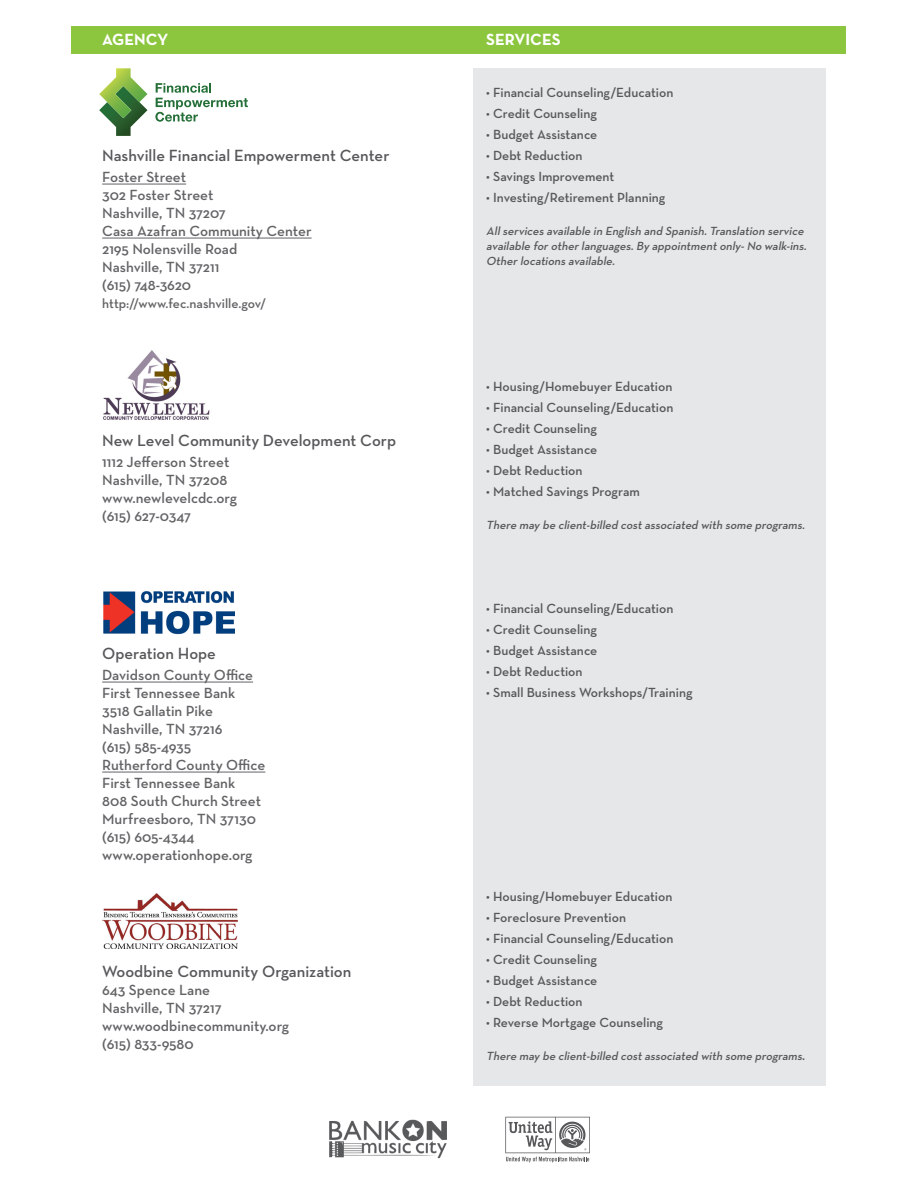
<style>
.page{position:relative;width:918px;height:1188px;background:#fff}
.page>*{position:absolute;margin:0;border:0;box-sizing:border-box;transform-origin:0 0}
.t1{font:600 16.5px "Neutra Text";color:#57585a}
.t2{font:700 16.5px "Neutra Text";color:#fff}
.t3{font:600 15px "Neutra Text";color:#636366}
.t4{font:600 13.5px "Neutra Text";color:#57585a}
.t5{font:600 13.5px "Neutra Text";color:#636366}
.t6{font:italic 600 12px/15px "Neutra Text";color:#57585a}
.s1{font-style:normal;font-size:13.5px}
</style>
<div class="page">
<div style="left:72px;top:26px;width:774px;height:27px;background:#8bc63e"></div>
<hr style="left:102px;top:184px;width:84px;height:1px;background:#636366">
<hr style="left:102px;top:238px;width:210px;height:1px;background:#636366">
<hr style="left:102px;top:682px;width:151px;height:1px;background:#636366">
<hr style="left:102px;top:772px;width:163px;height:1px;background:#636366">
<div style="left:473px;top:68px;width:352px;height:1017px;background:#e6e7e9"></div>
<img style="left:329px;top:1120px;width:118px;height:39px">
<svg style="left:505px;top:1117px;width:85px;height:45px"></svg>
<svg style="left:99px;top:68px;width:48px;height:68px"></svg>
<svg style="left:155px;top:83px;width:93px;height:39px"></svg>
<img style="left:103px;top:350px;width:107px;height:70px">
<img style="left:103px;top:591px;width:132px;height:44px">
<img style="left:102px;top:893px;width:136px;height:56px">
<p class="t2" style="left:102px;top:29px;width:68px">AGENCY</p>
<p class="t2" style="left:486px;top:29px;width:76px">SERVICES</p>
<p class="t1" style="left:102px;top:145px;width:289px">Nashville Financial Empowerment Center</p>
<p class="t3" style="left:102px;top:168px;width:85px">Foster Street</p>
<p class="t3" style="left:102px;top:186px;width:113px">302 Foster Street</p>
<p class="t3" style="left:102px;top:204px;width:125px">Nashville, TN 37207</p>
<p class="t3" style="left:102px;top:222px;width:211px">Casa Azafran Community Center</p>
<p class="t3" style="left:102px;top:240px;width:137px">2195 Nolensville Road</p>
<p class="t3" style="left:102px;top:258px;width:119px">Nashville, TN 37211</p>
<p class="t3" style="left:102px;top:276px;width:90px">(615) 748-3620</p>
<p class="t5" style="left:102px;top:295px;width:165px">http://www.fec.nashville.gov/</p>
<p class="t1" style="left:102px;top:430px;width:295px">New Level Community Development Corp</p>
<p class="t3" style="left:102px;top:453px;width:129px">1112 Jefferson Street</p>
<p class="t3" style="left:102px;top:471px;width:127px">Nashville, TN 37208</p>
<p class="t3" style="left:102px;top:489px;width:136px">www.newlevelcdc.org</p>
<p class="t3" style="left:102px;top:507px;width:91px">(615) 627-0347</p>
<p class="t1" style="left:102px;top:643px;width:115px">Operation Hope</p>
<p class="t3" style="left:102px;top:666px;width:152px">Davidson County Office</p>
<p class="t3" style="left:102px;top:684px;width:135px">First Tennessee Bank</p>
<p class="t3" style="left:102px;top:702px;width:112px">3518 Gallatin Pike</p>
<p class="t3" style="left:102px;top:720px;width:122px">Nashville, TN 37216</p>
<p class="t3" style="left:102px;top:738px;width:91px">(615) 585-4935</p>
<p class="t3" style="left:102px;top:756px;width:165px">Rutherford County Office</p>
<p class="t3" style="left:102px;top:774px;width:135px">First Tennessee Bank</p>
<p class="t3" style="left:102px;top:792px;width:160px">808 South Church Street</p>
<p class="t3" style="left:102px;top:810px;width:155px">Murfreesboro, TN 37130</p>
<p class="t3" style="left:102px;top:828px;width:94px">(615) 605-4344</p>
<p class="t3" style="left:102px;top:846px;width:152px">www.operationhope.org</p>
<p class="t1" style="left:102px;top:961px;width:251px">Woodbine Community Organization</p>
<p class="t3" style="left:102px;top:981px;width:109px">643 Spence Lane</p>
<p class="t3" style="left:102px;top:999px;width:121px">Nashville, TN 37217</p>
<p class="t3" style="left:102px;top:1017px;width:188px">www.woodbinecommunity.org</p>
<p class="t3" style="left:102px;top:1035px;width:93px">(615) 833-9580</p>
<p class="t4" style="left:486px;top:84px;width:189px">• Financial Counseling/Education</p>
<p class="t4" style="left:486px;top:105px;width:112px">• Credit Counseling</p>
<p class="t4" style="left:486px;top:126px;width:113px">• Budget Assistance</p>
<p class="t4" style="left:486px;top:147px;width:98px">• Debt Reduction</p>
<p class="t4" style="left:486px;top:168px;width:130px">• Savings Improvement</p>
<p class="t4" style="left:486px;top:189px;width:181px">• Investing/Retirement Planning</p>
<p class="t6" style="left:486px;top:223px;width:324px">Allservices available in English and Spanish.Translation service available forotherlanguages.By appointmentonly-No walk-ins.</p>
<p class="t6" style="left:486px;top:253px;width:132px">Otherlocations available.</p>
<p class="t4" style="left:486px;top:378px;width:188px">• Housing/Homebuyer Education</p>
<p class="t4" style="left:486px;top:399px;width:189px">• Financial Counseling/Education</p>
<p class="t4" style="left:486px;top:420px;width:112px">• Credit Counseling</p>
<p class="t4" style="left:486px;top:441px;width:113px">• Budget Assistance</p>
<p class="t4" style="left:486px;top:462px;width:98px">• Debt Reduction</p>
<p class="t4" style="left:486px;top:483px;width:155px">• Matched Savings Program</p>
<p class="t6" style="left:486px;top:517px;width:323px">There may be client-billed costassociated with some programs.</p>
<p class="t4" style="left:486px;top:600px;width:189px">• Financial Counseling/Education</p>
<p class="t4" style="left:486px;top:621px;width:112px">• Credit Counseling</p>
<p class="t4" style="left:486px;top:642px;width:113px">• Budget Assistance</p>
<p class="t4" style="left:486px;top:663px;width:98px">• Debt Reduction</p>
<p class="t4" style="left:486px;top:684px;width:208px">• Small Business Workshops/Training</p>
<p class="t4" style="left:486px;top:888px;width:188px">• Housing/Homebuyer Education</p>
<p class="t4" style="left:486px;top:909px;width:141px">• Foreclosure Prevention</p>
<p class="t4" style="left:486px;top:930px;width:189px">• Financial Counseling/Education</p>
<p class="t4" style="left:486px;top:951px;width:112px">• Credit Counseling</p>
<p class="t4" style="left:486px;top:972px;width:113px">• Budget Assistance</p>
<p class="t4" style="left:486px;top:993px;width:98px">• Debt Reduction</p>
<p class="t4" style="left:486px;top:1014px;width:178px">• Reverse Mortgage Counseling</p>
<p class="t6" style="left:486px;top:1048px;width:320px">There may be client-billed costassociated with some programs<span class="s1">.</span></p>
</div>
